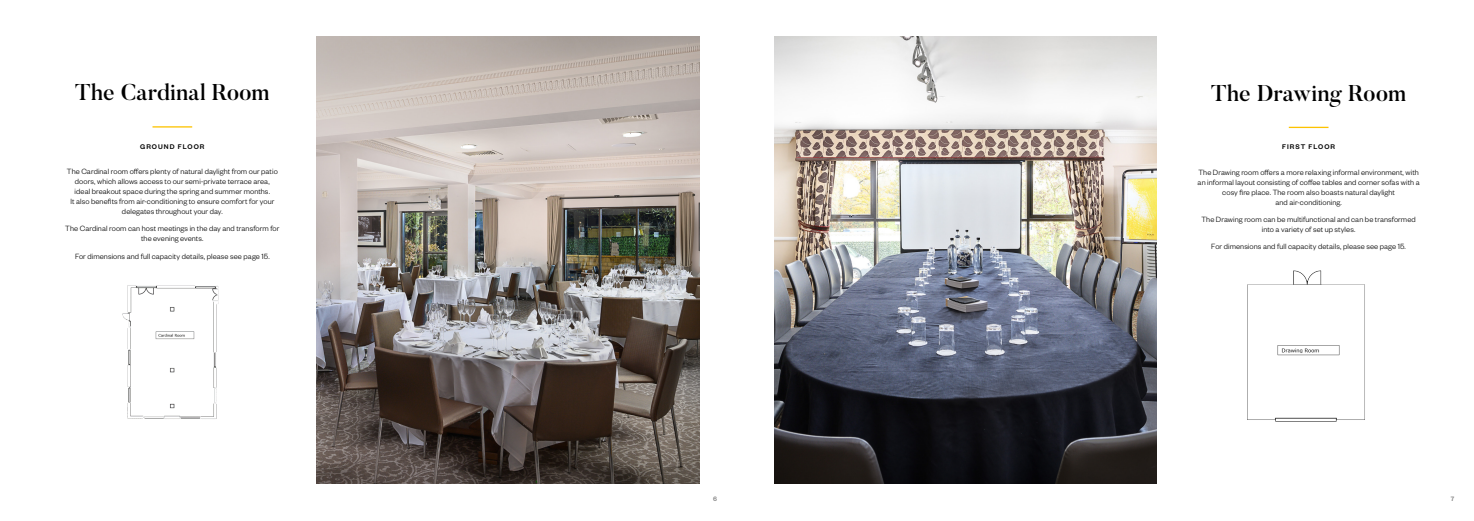
<style>
.page{position:relative;width:1474px;height:521px;background:#fff}
.page>*{position:absolute;margin:0;border:0;box-sizing:border-box;transform-origin:0 0}
.t1{font:500 22.75px "Butler";color:#000}
.t2{font:300 8.31px/10px "Founders Grotesk";letter-spacing:.01em;color:#000;text-align:center}
.t3{font:500 7.44px "Founders Grotesk";letter-spacing:.135em;color:#000}
.t4{font:500 7px "Founders Grotesk";color:#878787}
</style>
<div class="page">
<img style="left:317px;top:37px;width:382px;height:446px">
<hr style="left:152px;top:126px;width:40px;height:2px;background:#fdc300">
<img style="left:122px;top:285px;width:97px;height:134px">
<img style="left:774px;top:37px;width:382px;height:446px">
<hr style="left:1288px;top:127px;width:40px;height:1px;background:#fdc300">
<img style="left:1247px;top:270px;width:118px;height:152px">
<h1 class="t1" style="left:75px;top:78px;width:196px">The Cardinal Room</h1>
<p class="t3" style="left:140px;top:142px;width:66px">GROUND FLOOR</p>
<p class="t2" style="left:67px;top:166px;width:212px">The Cardinal room offers plenty of natural daylight from our patio doors, which allows access to our semi-private terrace area, ideal breakout space during the spring and summer months.<br>It also benefits from air-conditioning to ensure comfort for your delegates throughout your day.</p>
<p class="t2" style="left:65px;top:223px;width:216px">The Cardinal room can host meetings in the day and transform for the evening events.</p>
<p class="t2" style="left:75px;top:251px;width:196px">For dimensions and full capacity details, please see page 15.</p>
<h1 class="t1" style="left:1211px;top:78px;width:196px">The Drawing Room</h1>
<p class="t3" style="left:1282px;top:142px;width:54px">FIRST FLOOR</p>
<p class="t2" style="left:1197px;top:167px;width:223px">The Drawing room offers a more relaxing informal environment, with an informal layout consisting of coffee tables and corner sofas with a cosy fire place. The room also boasts natural daylight<br>and air-conditioning.</p>
<p class="t2" style="left:1201px;top:214px;width:216px">The Drawing room can be multifunctional and can be transformed into a variety of set up styles.</p>
<p class="t2" style="left:1211px;top:241px;width:196px">For dimensions and full capacity details, please see page 15.</p>
<p class="t4" style="left:713px;top:494px;width:5px">6</p>
<p class="t4" style="left:1450px;top:494px;width:5px">7</p>
</div>
